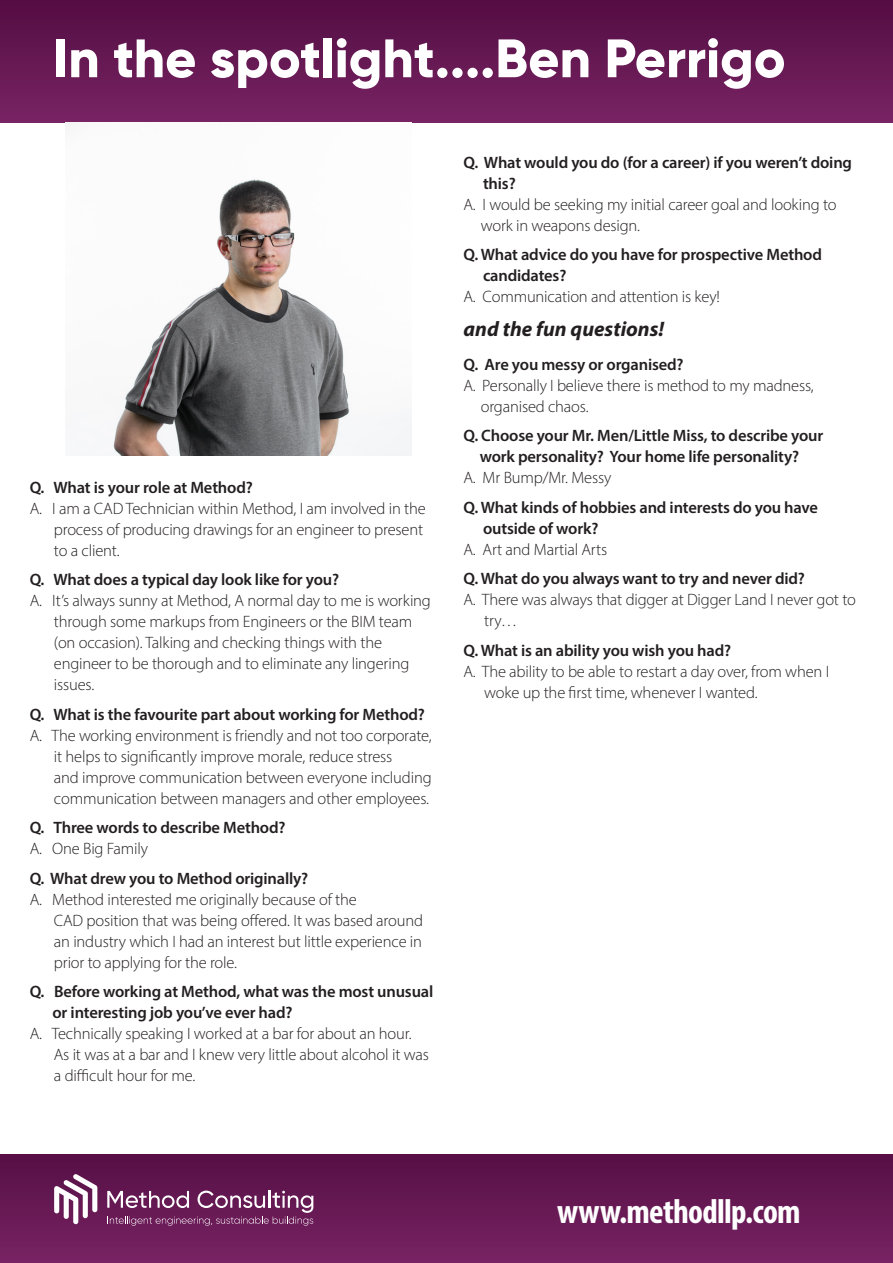
<style>
.page{position:relative;width:893px;height:1263px;background:#fff}
.page>*{position:absolute;margin:0;border:0;box-sizing:border-box;transform-origin:0 0}
.t1{font:800 54px "Gilroy";color:#fff}
.t2{font:700 condensed 34.5px "Myriad Pro";letter-spacing:-.02em;color:#fff}
.t3{font:italic 700 21px "Myriad Pro";color:#231f20}
.Bullets{font:300 16.5px "Myriad Pro";letter-spacing:-.01em;color:#231f20}
.Bullets-2{font:600 16.5px "Myriad Pro";letter-spacing:-.01em;color:#231f20}
</style>
<div class="page">
<div style="left:0;top:0;width:893px;height:122px;background:linear-gradient(to bottom,#530d42,#782463)"></div>
<div style="left:0;top:1154px;width:893px;height:109px;background:linear-gradient(to bottom,#560f45,#782463)"></div>
<svg style="left:54px;top:1174px;width:274px;height:65px;background:#7a3769"></svg>
<img style="left:66px;top:122px;width:346px;height:333px">
<p class="t1" style="left:53px;top:24px;width:734px">In the spotlight....Ben Perrigo</p>
<p class="Bullets-2" style="left:30px;top:476px;width:225px">Q. What is your role at Method?</p>
<p class="Bullets" style="left:30px;top:498px;width:398px">A. I am a CAD Technician within Method, I am involved in the</p>
<p class="Bullets" style="left:54px;top:519px;width:371px">process of producing drawings for an engineer to present</p>
<p class="Bullets" style="left:54px;top:540px;width:67px">to a client.</p>
<p class="Bullets-2" style="left:30px;top:569px;width:311px">Q. What does a typical day look like for you?</p>
<p class="Bullets" style="left:30px;top:591px;width:403px">A. It’s always sunny at Method, A normal day to me is working</p>
<p class="Bullets" style="left:54px;top:612px;width:360px">through some markups from Engineers or the BIM team</p>
<p class="Bullets" style="left:54px;top:633px;width:330px">(on occasion). Talking and checking things with the</p>
<p class="Bullets" style="left:54px;top:654px;width:357px">engineer to be thorough and to eliminate any lingering</p>
<p class="Bullets" style="left:54px;top:675px;width:42px">issues.</p>
<p class="Bullets-2" style="left:30px;top:703px;width:397px">Q. What is the favourite part about working for Method?</p>
<p class="Bullets" style="left:30px;top:725px;width:403px">A. The working environment is friendly and not too corporate,</p>
<p class="Bullets" style="left:54px;top:746px;width:340px">it helps to significantly improve morale, reduce stress</p>
<p class="Bullets" style="left:54px;top:767px;width:379px">and improve communication between everyone including</p>
<p class="Bullets" style="left:54px;top:788px;width:377px">communication between managers and other employees.</p>
<p class="Bullets-2" style="left:30px;top:817px;width:257px">Q. Three words to describe Method?</p>
<p class="Bullets" style="left:30px;top:839px;width:120px">A. One Big Family</p>
<p class="Bullets-2" style="left:30px;top:868px;width:280px">Q. What drew you to Method originally?</p>
<p class="Bullets" style="left:30px;top:889px;width:329px">A. Method interested me originally because of the</p>
<p class="Bullets" style="left:54px;top:910px;width:371px">CAD position that was being offered. It was based around</p>
<p class="Bullets" style="left:54px;top:931px;width:370px">an industry which I had an interest but little experience in</p>
<p class="Bullets" style="left:54px;top:952px;width:185px">prior to applying for the role.</p>
<p class="Bullets-2" style="left:30px;top:981px;width:405px">Q. Before working at Method, what was the most unusual</p>
<p class="Bullets-2" style="left:53px;top:1002px;width:242px">or interesting job you’ve ever had?</p>
<p class="Bullets" style="left:30px;top:1024px;width:383px">A. Technically speaking I worked at a bar for about an hour.</p>
<p class="Bullets" style="left:54px;top:1045px;width:377px">As it was at a bar and I knew very little about alcohol it was</p>
<p class="Bullets" style="left:54px;top:1066px;width:143px">a difficult hour for me.</p>
<p class="Bullets-2" style="left:463px;top:152px;width:390px">Q. What would you do (for a career) if you weren’t doing</p>
<p class="Bullets-2" style="left:483px;top:173px;width:34px">this?</p>
<p class="Bullets" style="left:463px;top:194px;width:375px">A. I would be seeking my initial career goal and looking to</p>
<p class="Bullets" style="left:481px;top:215px;width:161px">work in weapons design.</p>
<p class="Bullets-2" style="left:463px;top:244px;width:360px">Q. What advice do you have for prospective Method</p>
<p class="Bullets-2" style="left:483px;top:265px;width:85px">candidates?</p>
<p class="Bullets" style="left:463px;top:287px;width:258px">A. Communication and attention is key!</p>
<p class="t3" style="left:463px;top:315px;width:202px">and the fun questions!</p>
<p class="Bullets-2" style="left:463px;top:353px;width:222px">Q. Are you messy or organised?</p>
<p class="Bullets" style="left:463px;top:375px;width:352px">A. Personally I believe there is method to my madness,</p>
<p class="Bullets" style="left:481px;top:396px;width:109px">organised chaos.</p>
<p class="Bullets-2" style="left:463px;top:425px;width:361px">Q. Choose your Mr. Men/Little Miss, to describe your</p>
<p class="Bullets-2" style="left:480px;top:446px;width:321px">work personality? Your home life personality?</p>
<p class="Bullets" style="left:463px;top:468px;width:149px">A. Mr Bump/Mr. Messy</p>
<p class="Bullets-2" style="left:463px;top:497px;width:356px">Q. What kinds of hobbies and interests do you have</p>
<p class="Bullets-2" style="left:483px;top:518px;width:117px">outside of work?</p>
<p class="Bullets" style="left:463px;top:539px;width:145px">A. Art and Martial Arts</p>
<p class="Bullets-2" style="left:463px;top:568px;width:343px">Q. What do you always want to try and never did?</p>
<p class="Bullets" style="left:463px;top:590px;width:394px">A. There was always that digger at Digger Land I never got to</p>
<p class="Bullets" style="left:484px;top:611px;width:35px">try…</p>
<p class="Bullets-2" style="left:463px;top:640px;width:269px">Q. What is an ability you wish you had?</p>
<p class="Bullets" style="left:463px;top:661px;width:367px">A. The ability to be able to restart a day over, from when I</p>
<p class="Bullets" style="left:484px;top:682px;width:275px">woke up the first time, whenever I wanted.</p>
<p class="t2" style="left:557px;top:1189px;width:245px">www.methodllp.com</p>
</div>
